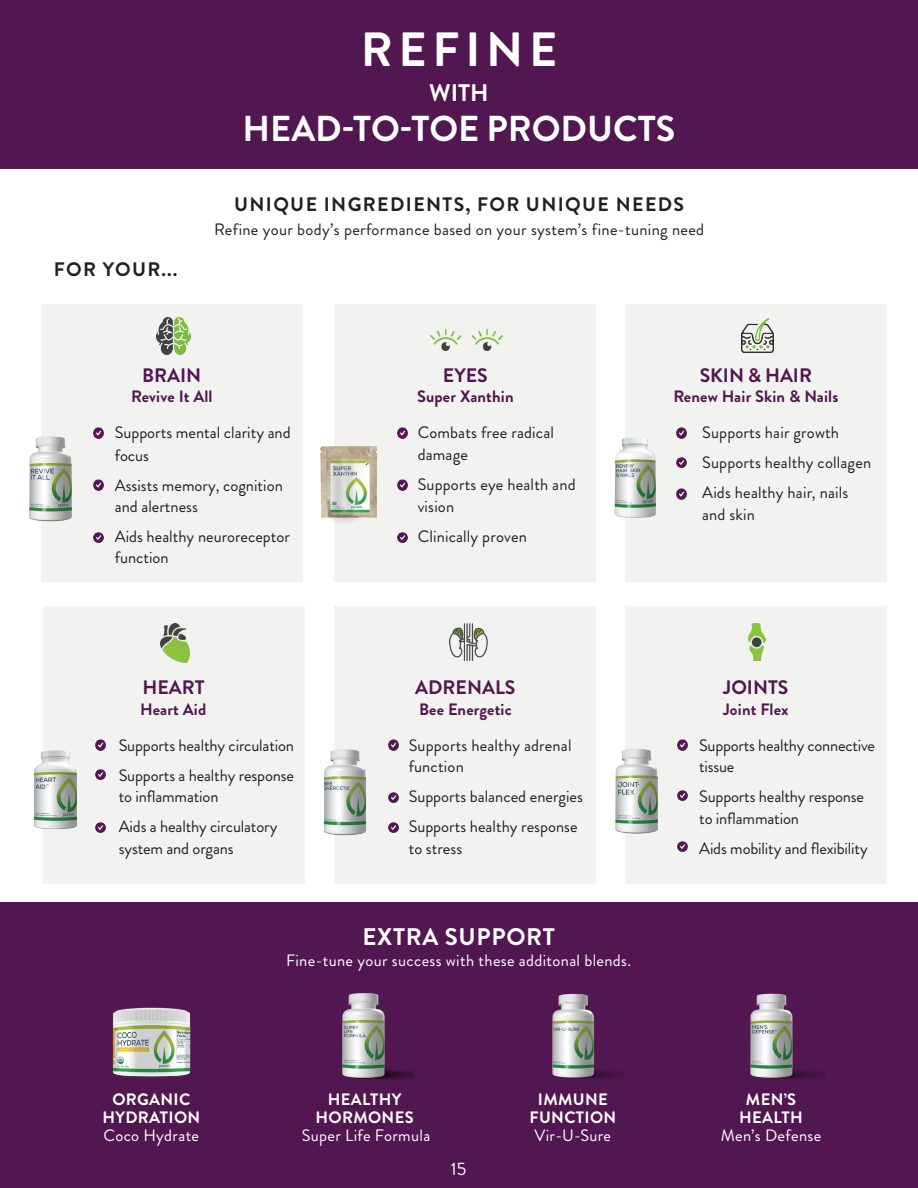
<style>
.page{position:relative;width:918px;height:1188px;background:#fff}
.page>*{position:absolute;margin:0;border:0;box-sizing:border-box;transform-origin:0 0}
.t1{font:700 48px "Brandon Grotesque";letter-spacing:.12em;color:#fff}
.t2{font:700 36px "Brandon Grotesque";color:#fdfefe}
.t3{font:700 24px "Brandon Grotesque";letter-spacing:.03em;color:#fff}
.t4{font:700 19.5px "Brandon Grotesque";letter-spacing:.07em;color:#231f20}
.t5{font:700 19.5px "Brandon Grotesque";color:#521751}
.t6{font:18px "Brandon Grotesque";color:#fff}
.t7{font:16.5px/21.8px "Brandon Grotesque";color:#231f20}
.t8{font:16.5px "Brandon Grotesque";letter-spacing:.02em;color:#fff}
.t9{font:700 16.5px "Brandon Grotesque";letter-spacing:.01em;color:#521751}
.t10{font:16.5px "Brandon Grotesque";letter-spacing:.02em;color:#231f20}
.t11{font:700 16.5px/18px "Brandon Grotesque";letter-spacing:.02em;color:#fff;text-align:center}
</style>
<div class="page">
<div style="left:0;top:903px;width:918px;height:285px;background:#521751"></div>
<div style="left:0;top:0;width:918px;height:168px;background:#521751"></div>
<img style="left:552px;top:993px;width:68px;height:86px">
<img style="left:342px;top:993px;width:71px;height:87px">
<img style="left:112px;top:1007px;width:79px;height:70px">
<img style="left:750px;top:993px;width:69px;height:86px">
<div style="left:41px;top:304px;width:262px;height:278px;background:#f2f3f1"></div>
<img style="left:156px;top:318px;width:34px;height:37px">
<img style="left:29px;top:436px;width:43px;height:86px">
<svg style="left:93px;top:428px;width:11px;height:10px"></svg>
<svg style="left:93px;top:480px;width:11px;height:10px"></svg>
<svg style="left:93px;top:532px;width:11px;height:11px"></svg>
<div style="left:334px;top:304px;width:262px;height:278px;background:#f2f3f1"></div>
<img style="left:431px;top:329px;width:72px;height:21px">
<img style="left:320px;top:446px;width:58px;height:76px">
<svg style="left:397px;top:428px;width:11px;height:10px"></svg>
<svg style="left:397px;top:480px;width:11px;height:10px"></svg>
<svg style="left:397px;top:532px;width:11px;height:11px"></svg>
<div style="left:625px;top:304px;width:262px;height:278px;background:#f2f3f1"></div>
<img style="left:741px;top:319px;width:33px;height:34px">
<img style="left:614px;top:437px;width:42px;height:81px">
<svg style="left:676px;top:428px;width:11px;height:10px"></svg>
<svg style="left:676px;top:457px;width:11px;height:11px"></svg>
<svg style="left:676px;top:489px;width:11px;height:10px"></svg>
<div style="left:334px;top:606px;width:262px;height:278px;background:#f2f3f1"></div>
<img style="left:449px;top:623px;width:38px;height:37px">
<img style="left:324px;top:749px;width:43px;height:86px">
<svg style="left:388px;top:740px;width:11px;height:10px"></svg>
<svg style="left:388px;top:792px;width:11px;height:11px"></svg>
<svg style="left:388px;top:822px;width:11px;height:11px"></svg>
<div style="left:625px;top:606px;width:262px;height:278px;background:#f2f3f1"></div>
<img style="left:749px;top:623px;width:17px;height:37px">
<img style="left:615px;top:749px;width:43px;height:85px">
<svg style="left:677px;top:740px;width:11px;height:10px"></svg>
<svg style="left:677px;top:790px;width:11px;height:11px"></svg>
<svg style="left:677px;top:841px;width:11px;height:11px"></svg>
<div style="left:43px;top:606px;width:262px;height:278px;background:#f2f3f1"></div>
<img style="left:161px;top:623px;width:28px;height:39px">
<img style="left:33px;top:750px;width:45px;height:79px">
<svg style="left:95px;top:740px;width:11px;height:10px"></svg>
<svg style="left:95px;top:769px;width:11px;height:11px"></svg>
<svg style="left:95px;top:822px;width:11px;height:11px"></svg>
<h1 class="t1" style="left:361px;top:16px;width:198px">REFINE</h1>
<h3 class="t3" style="left:429px;top:76px;width:61px">WITH</h3>
<h2 class="t2" style="left:243px;top:104px;width:434px">HEAD-TO-TOE PRODUCTS</h2>
<p class="t4" style="left:54px;top:256px;width:125px">FOR YOUR...</p>
<p class="t4" style="left:234px;top:191px;width:452px">UNIQUE INGREDIENTS, FOR UNIQUE NEEDS</p>
<p class="t10" style="left:214px;top:218px;width:492px">Refine your body’s performance based on your system’s fine-tuning need</p>
<p class="t5" style="left:142px;top:362px;width:61px">BRAIN</p>
<p class="t5" style="left:443px;top:362px;width:46px">EYES</p>
<p class="t5" style="left:700px;top:362px;width:114px">SKIN &amp; HAIR</p>
<p class="t9" style="left:131px;top:385px;width:83px">Revive It All</p>
<p class="t9" style="left:417px;top:385px;width:98px">Super Xanthin</p>
<p class="t9" style="left:673px;top:385px;width:167px">Renew Hair Skin &amp; Nails</p>
<p class="t7" style="left:115px;top:422px;width:178px;line-height:22.5px">Supports mental clarity and focus</p>
<p class="t7" style="left:115px;top:475px;width:170px;line-height:21px">Assists memory, cognition and alertness</p>
<p class="t7" style="left:115px;top:526px;width:177px;line-height:21px">Aids healthy neuroreceptor function</p>
<p class="t5" style="left:142px;top:674px;width:64px">HEART</p>
<p class="t7" style="left:418px;top:422px;width:138px">Combats free radical damage</p>
<p class="t7" style="left:418px;top:474px;width:159px">Supports eye health and vision</p>
<p class="t7" style="left:418px;top:526px;width:111px">Clinically proven</p>
<p class="t5" style="left:415px;top:674px;width:102px">ADRENALS</p>
<p class="t7" style="left:702px;top:418px;width:170px;line-height:30px">Supports hair growth<br>Supports healthy collagen<br>Aids healthy hair, nails</p>
<p class="t7" style="left:702px;top:504px;width:54px">and skin</p>
<p class="t5" style="left:723px;top:674px;width:67px">JOINTS</p>
<p class="t9" style="left:140px;top:698px;width:68px">Heart Aid</p>
<p class="t9" style="left:419px;top:698px;width:94px">Bee Energetic</p>
<p class="t9" style="left:723px;top:698px;width:67px">Joint Flex</p>
<p class="t7" style="left:119px;top:730px;width:177px;line-height:30px">Supports healthy circulation<br>Supports a healthy response</p>
<p class="t7" style="left:119px;top:782px;width:160px;line-height:30px">to inflammation<br>Aids a healthy circulatory</p>
<p class="t7" style="left:119px;top:838px;width:116px">system and organs</p>
<p class="t7" style="left:409px;top:734px;width:164px">Supports healthy adrenal function</p>
<p class="t7" style="left:409px;top:782px;width:176px;line-height:30px">Supports balanced energies<br>Supports healthy response</p>
<p class="t7" style="left:409px;top:838px;width:55px">to stress</p>
<h3 class="t3" style="left:362px;top:920px;width:194px">EXTRA SUPPORT</h3>
<p class="t8" style="left:286px;top:949px;width:347px">Fine-tune your success with these additonal blends.</p>
<p class="t11" style="left:103px;top:1090px;width:99px">ORGANIC<br>HYDRATION</p>
<p class="t11" style="left:315px;top:1090px;width:100px">HEALTHY<br>HORMONES</p>
<p class="t11" style="left:529px;top:1090px;width:88px">IMMUNE<br>FUNCTION</p>
<p class="t7" style="left:699px;top:734px;width:177px">Supports healthy connective tissue</p>
<p class="t7" style="left:699px;top:786px;width:166px">Supports healthy response to inflammation</p>
<p class="t7" style="left:699px;top:838px;width:170px">Aids mobility and flexibility</p>
<p class="t11" style="left:739px;top:1090px;width:65px">MEN’S<br>HEALTH</p>
<p class="t8" style="left:104px;top:1124px;width:97px">Coco Hydrate</p>
<p class="t8" style="left:302px;top:1124px;width:130px">Super Life Formula</p>
<p class="t8" style="left:535px;top:1124px;width:78px">Vir-U-Sure</p>
<p class="t8" style="left:721px;top:1124px;width:102px">Men’s Defense</p>
<p class="t6" style="left:451px;top:1156px;width:17px">15</p>
</div>
